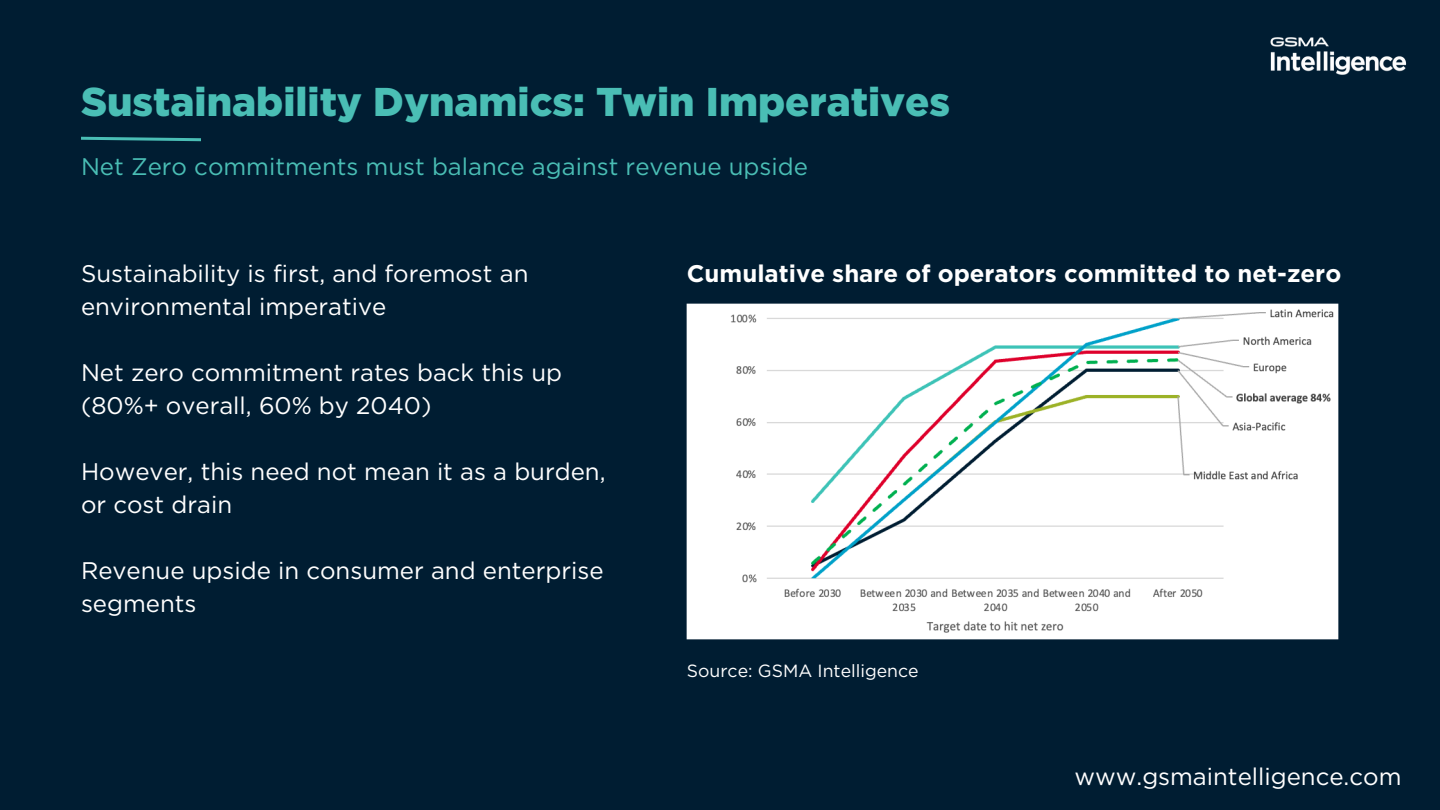
<style>
.page{position:relative;width:1440px;height:810px;background:#001d32}
.page>*{position:absolute;margin:0;border:0;box-sizing:border-box;transform-origin:0 0}
.t1{font:900 40.2px "Gotham";color:#4abeb5}
.t2{font:24px/33px "Gotham";color:#fff}
.t3{font:24px "Gotham";color:#4abeb5}
.t4{font:700 24px "Gotham";color:#fff}
.t5{font:17.6px "Gotham";color:#fff}
</style>
<div class="page">
<img style="left:1270px;top:37px;width:137px;height:38px">
<svg style="left:81px;top:136px;width:120px;height:6px"></svg>
<img style="left:687px;top:304px;width:652px;height:336px">
<p class="t1" style="left:81px;top:77px;width:871px">Sustainability Dynamics: Twin Imperatives</p>
<p class="t3" style="left:81px;top:152px;width:728px">Net Zero commitments must balance against revenue upside</p>
<p class="t2" style="left:81px;top:257px;width:449px">Sustainability is first, and foremost an environmental imperative</p>
<p class="t2" style="left:81px;top:356px;width:483px">Net zero commitment rates back this up (80%+ overall, 60% by 2040)</p>
<p class="t2" style="left:81px;top:455px;width:526px">However, this need not mean it as a burden, or cost drain</p>
<p class="t2" style="left:81px;top:554px;width:524px">Revenue upside in consumer and enterprise segments</p>
<p class="t4" style="left:687px;top:259px;width:656px">Cumulative share of operators committed to net-zero</p>
<p class="t5" style="left:687px;top:660px;width:233px">Source: GSMA Intelligence</p>
<p class="t2" style="left:1074px;top:760px;width:328px">www.gsmaintelligence.com</p>
</div>
